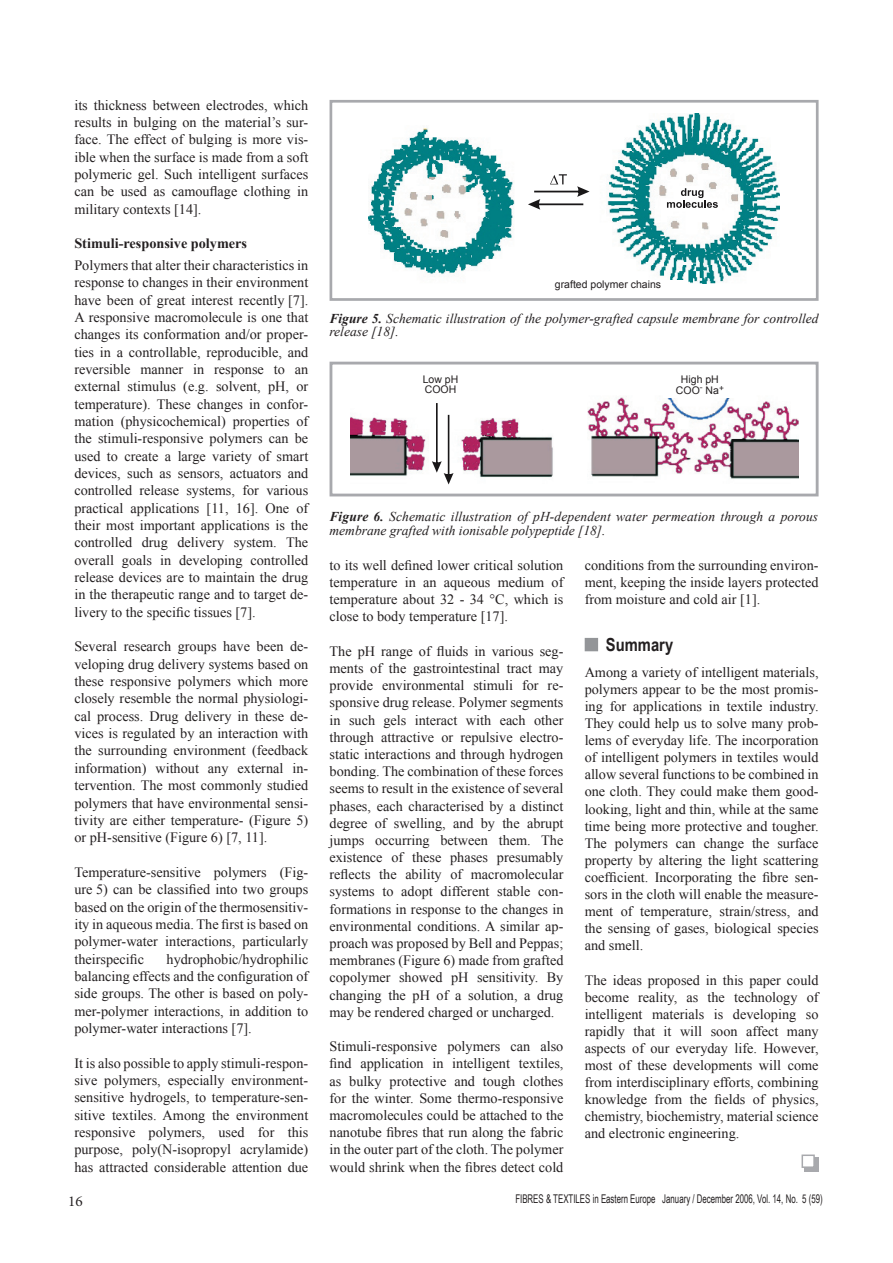
<style>
.page{position:relative;width:893px;height:1263px;background:#fff}
.page>*{position:absolute;margin:0;border:0;box-sizing:border-box;transform-origin:0 0}
.Podtytuł_1{font:700 18px "Arial Narrow";color:#231f20}
.t1{font:15px "Minion Pro";color:#231f20}
.Tekst_podstawowy{font:14.25px/17.1px "Times New Roman";color:#231f20;text-align:justify}
.Tekst_podstawowy_wcięty{font:14.25px/17.2px "Times New Roman";color:#231f20;text-align:justify}
.Normalny{font:14.25px/17.4px "Times New Roman";color:#231f20;text-align:justify}
.Nagłówek_3{font:700 14.25px "Times New Roman";color:#231f20}
.Podpis{font:italic 13.5px/13.5px "Times New Roman";color:#231f20}
.t2{font:12px "Arial Narrow";color:#231f20;scale:.8 1}
.Podpis-2{font:10.5px "Arial";color:#231f20}
.s1{font-weight:700}
.s2{color:#939598}
</style>
<div class="page">
<div style="left:804px;top:1157px;width:15px;height:14px;background:#a8a9ad"></div>
<div style="left:802px;top:1155px;width:12px;height:12px;background:#fff"></div>
<div style="left:801px;top:1154px;width:14px;height:14px;border:2px solid #a8a9ad"></div>
<div style="left:585px;top:638px;width:13px;height:13px;border:3px solid #939598"></div>
<img style="left:369px;top:114px;width:411px;height:169px">
<svg style="left:528px;top:174px;width:61px;height:36px"></svg>
<svg style="left:667px;top:188px;width:51px;height:20px"></svg>
<div style="left:330px;top:100px;width:489px;height:201px;border:3px solid #a8a9ad"></div>
<img style="left:351px;top:396px;width:447px;height:83px">
<svg style="left:432px;top:403px;width:21px;height:81px"></svg>
<div style="left:330px;top:362px;width:489px;height:134px;border:3px solid #a8a9ad"></div>
<div style="left:404px;top:375px;width:73px;height:23px;background:#fff"></div>
<div style="left:663px;top:375px;width:73px;height:23px;background:#fff"></div>
<div style="left:528px;top:281px;width:160px;height:14px;background:#fff"></div>
<p class="Tekst_podstawowy" style="left:74px;top:96px;width:235px">its thickness between electrodes, which results in bulging on the material’s sur&shy;face. The effect of bulging is more vis&shy;ible when the surface is made from a soft polymeric gel. Such intelligent surfaces can be used as camouflage clothing in military contexts [14].</p>
<p class="Nagłówek_3" style="left:74px;top:234px;width:174px">Stimuli-responsive polymers</p>
<p class="Tekst_podstawowy_wcięty" style="left:74px;top:256px;width:235px">Polymers that alter their characteristics in response to changes in their environment have been of great interest recently [7].<br>A responsive macromolecule is one that changes its conformation and/or proper&shy;ties in a controllable, reproducible, and reversible manner in response to an external stimulus (e.g. solvent, pH, or temperature). These changes in confor&shy;mation (physicochemical) properties of the stimuli-responsive polymers can be used to create a large variety of smart devices, such as sensors, actuators and controlled release systems, for various practical applications [11, 16]. One of their most important applications is the controlled drug delivery system. The overall goals in developing controlled release devices are to maintain the drug in the therapeutic range and to target de&shy;livery to the specific tissues [7].</p>
<p class="Normalny" style="left:74px;top:638px;width:235px">Several research groups have been de&shy;veloping drug delivery systems based on these responsive polymers which more closely resemble the normal physiologi&shy;cal process. Drug delivery in these de&shy;vices is regulated by an interaction with the surrounding environment (feedback information) without any external in&shy;tervention. The most commonly studied polymers that have environmental sensi&shy;tivity are either temperature- (Figure 5) or pH-sensitive (Figure 6) [7, 11].</p>
<p class="Tekst_podstawowy" style="left:74px;top:863px;width:235px">Temperature-sensitive polymers (Fig&shy;ure 5) can be classified into two groups based on the origin of the thermosensitiv&shy;ity in aqueous media. The first is based on polymer-water interactions, particularly theirspecific</p>
<p class="Tekst_podstawowy" style="left:74px;top:950px;width:235px;text-indent:92px">hydrophobic/hydrophilic balancing effects and the configuration of side groups. The other is based on poly&shy;mer-polymer interactions, in addition to polymer-water interactions [7].</p>
<p class="Tekst_podstawowy" style="left:74px;top:1054px;width:235px">It is also possible to apply stimuli-respon&shy;sive polymers, especially environment&shy;sensitive hydrogels, to temperature-sen&shy;sitive textiles. Among the environment responsive polymers, used for this purpose, poly(N-isopropyl acrylamide) has attracted considerable attention due</p>
<p class="Podpis-2" style="left:555px;top:278px;width:108px">grafted polymer chains</p>
<p class="Podpis" style="left:330px;top:311px;width:491px"><span class="s1">Figure 5.</span> Schematic illustration of the polymer-grafted capsule membrane for controlled release [18].</p>
<p class="Podpis-2" style="left:423px;top:372px;width:37px">Low pH</p>
<p class="Podpis-2" style="left:425px;top:383px;width:33px">COOH</p>
<p class="Podpis-2" style="left:681px;top:373px;width:39px">High pH</p>
<p class="Podpis-2" style="left:676px;top:383px;width:49px">COO<sup>-</sup> Na<sup>+</sup></p>
<p class="Podpis" style="left:330px;top:510px;width:490px"><span class="s1">Figure 6.</span> Schematic illustration of pH-dependent water permeation through a porous membrane grafted with ionisable polypeptide [18].</p>
<p class="Tekst_podstawowy" style="left:330px;top:556px;width:235px">to its well defined lower critical solution temperature in an aqueous medium of temperature about 32 - 34 °C, which is close to body temperature [17].</p>
<p class="Tekst_podstawowy_wcięty" style="left:330px;top:642px;width:235px">The pH range of fluids in various seg&shy;ments of the gastrointestinal tract may provide environmental stimuli for re&shy;sponsive drug release. Polymer segments in such gels interact with each other through attractive or repulsive electro&shy;static interactions and through hydrogen bonding. The combination of these forces seems to result in the existence of several phases, each characterised by a distinct degree of swelling, and by the abrupt jumps occurring between them. The existence of these phases presumably reflects the ability of macromolecular systems to adopt different stable con&shy;formations in response to the changes in environmental conditions. A similar ap&shy;proach was proposed by Bell and Peppas; membranes (Figure 6) made from grafted copolymer showed pH sensitivity. By changing the pH of a solution, a drug may be rendered charged or uncharged.</p>
<p class="Tekst_podstawowy" style="left:330px;top:1037px;width:235px">Stimuli-responsive polymers can also find application in intelligent textiles, as bulky protective and tough clothes for the winter. Some thermo-responsive macromolecules could be attached to the nanotube fibres that run along the fabric in the outer part of the cloth. The polymer would shrink when the fibres detect cold</p>
<p class="Tekst_podstawowy" style="left:585px;top:556px;width:235px">conditions from the surrounding environ&shy;ment, keeping the inside layers protected from moisture and cold air [1].</p>
<p class="Podtytuł_1" style="left:585px;top:631px;width:90px"><span class="s2">■</span> Summary</p>
<p class="Tekst_podstawowy" style="left:585px;top:663px;width:235px">Among a variety of intelligent materials, polymers appear to be the most promis&shy;ing for applications in textile industry.<br>They could help us to solve many prob&shy;lems of everyday life. The incorporation of intelligent polymers in textiles would allow several functions to be combined in one cloth. They could make them good&shy;looking, light and thin, while at the same time being more protective and tougher.<br>The polymers can change the surface property by altering the light scattering coefficient. Incorporating the fibre sen&shy;sors in the cloth will enable the measure&shy;ment of temperature, strain/stress, and the sensing of gases, biological species and smell.</p>
<p class="Tekst_podstawowy" style="left:585px;top:971px;width:235px">The ideas proposed in this paper could become reality, as the technology of intelligent materials is developing so rapidly that it will soon affect many aspects of our everyday life. However, most of these developments will come from interdisciplinary efforts, combining knowledge from the fields of physics, chemistry, biochemistry, material science and electronic engineering.</p>
<p class="t1" style="left:68px;top:1192px;width:16px">16</p>
<p class="t2" style="left:515px;top:1190px;width:386px">FIBRES &amp; TEXTILES in Eastern Europe January / December 2006, Vol. 14, No. 5 (59)</p>
</div>
